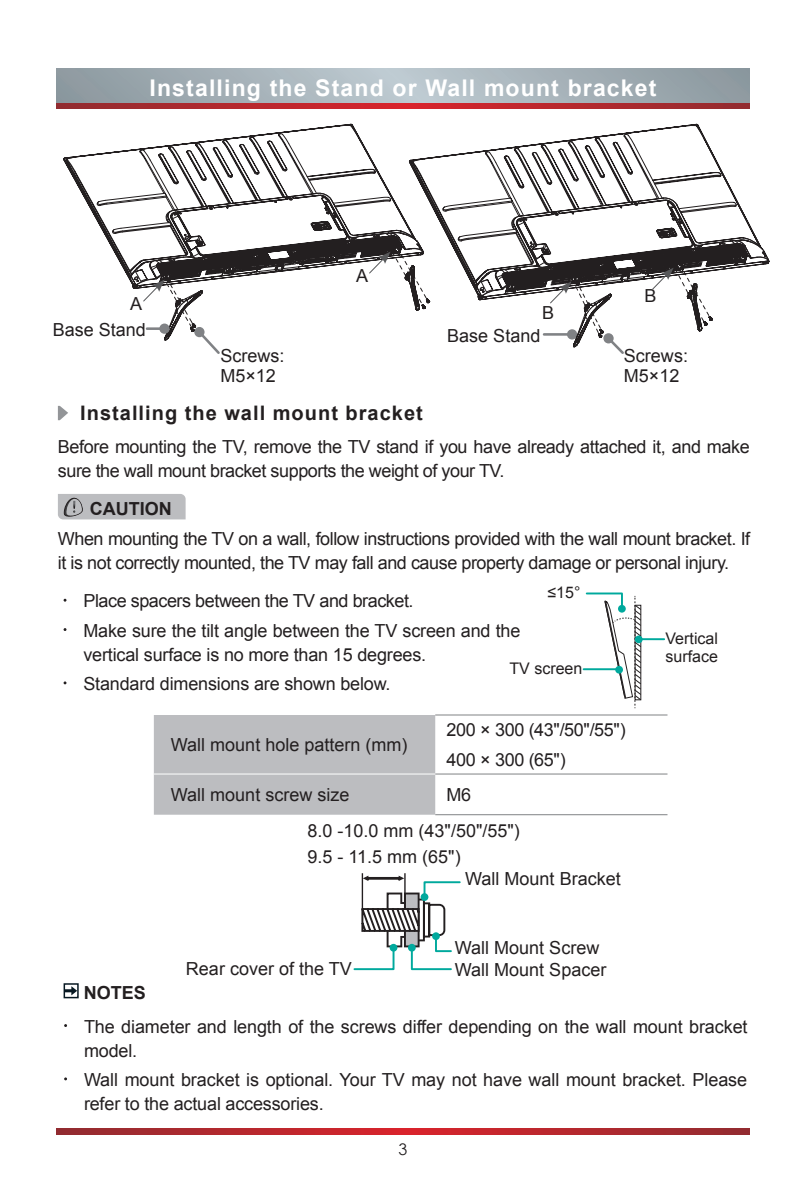
<style>
.page{position:relative;width:806px;height:1191px;background:#fff}
.page>*{position:absolute;margin:0;border:0;box-sizing:border-box;transform-origin:0 0}
.眉头标题{font:700 23px "Arial";letter-spacing:.05em;color:#fff}
.一级标题{font:700 20px "Arial";letter-spacing:.05em;color:#231f20}
.正文9号{font:18px/24px "Arial";letter-spacing:-.01em;color:#231f20}
.正文9-二次缩进{font:18px "Arial";letter-spacing:-.02em;color:#231f20}
.注意说明{font:700 18px "Arial";color:#231f20}
.正文9号-2{font:16px/18px "Arial";color:#231f20}
.t1{font:16px "Century Gothic";color:#231f20}
</style>
<div class="page">
<svg style="left:57px;top:1128px;width:691px;height:6px;background:#b4272e"></svg>
<svg style="left:57px;top:68px;width:691px;height:35px;background:#a4b0b7"></svg>
<svg style="left:57px;top:103px;width:691px;height:6px;background:#b4272e"></svg>
<div style="left:154px;top:715px;width:281px;height:99px;background:#bcbdc0"></div>
<hr style="left:435px;top:714px;width:232px;height:1px;background:#808285">
<hr style="left:435px;top:773px;width:232px;height:1px;background:#808285">
<hr style="left:435px;top:814px;width:232px;height:1px;background:#808285">
<hr style="left:154px;top:773px;width:281px;height:1px;background:#fff">
<hr style="left:361px;top:873px;width:2px;height:36px;background:#231f20">
<hr style="left:404px;top:873px;width:1px;height:36px;background:#231f20">
<svg style="left:353px;top:875px;width:108px;height:96px"></svg>
<div style="left:420px;top:893px;width:8px;height:8px;background:#00a99d;border-radius:50%"></div>
<svg style="left:58px;top:406px;width:10px;height:14px"></svg>
<div style="left:58px;top:494px;width:127px;height:25px;background:#bcbdc0"></div>
<div style="left:63px;top:983px;width:16px;height:15px;border:2px solid #071822"></div>
<svg style="left:65px;top:986px;width:12px;height:9px"></svg>
<svg style="left:582px;top:592px;width:83px;height:116px"></svg>
<div style="left:615px;top:666px;width:7px;height:7px;background:#00a99d;border-radius:50%"></div>
<div style="left:634px;top:635px;width:8px;height:8px;background:#00a99d;border-radius:50%"></div>
<svg style="left:63px;top:124px;width:705px;height:230px"></svg>
<p class="眉头标题" style="left:149px;top:73px;width:508px">Installing the Stand or Wall mount bracket</p>
<p class="正文9号" style="left:130px;top:292px;width:14px">A</p>
<p class="正文9号" style="left:53px;top:318px;width:95px">Base Stand</p>
<p class="正文9号" style="left:220px;top:344px;width:66px">Screws:</p>
<p class="正文9号" style="left:220px;top:364px;width:57px">M5×12</p>
<p class="正文9号" style="left:356px;top:264px;width:14px">A</p>
<p class="一级标题" style="left:80px;top:400px;width:344px">Installing the wall mount bracket</p>
<p class="正文9号" style="left:542px;top:301px;width:14px">B</p>
<p class="正文9号" style="left:447px;top:324px;width:95px">Base Stand</p>
<p class="正文9号" style="left:644px;top:284px;width:14px">B</p>
<p class="正文9号" style="left:623px;top:344px;width:66px">Screws:</p>
<p class="正文9号" style="left:623px;top:364px;width:57px">M5×12</p>
<p class="正文9号" style="left:58px;top:434px;width:693px">Before mounting the TV, remove the TV stand if you have already attached it, and make sure the wall mount bracket supports the weight of your TV.</p>
<p class="注意说明" style="left:90px;top:496px;width:83px">CAUTION</p>
<p class="正文9号" style="left:58px;top:526px;width:693px">When mounting the TV on a wall, follow instructions provided with the wall mount bracket. If it is not correctly mounted, the TV may fall and cause property damage or personal injury.</p>
<p class="正文9号-2" style="left:547px;top:584px;width:34px">≤15°</p>
<p class="正文9号" style="left:83px;top:589px;width:331px">Place spacers between the TV and bracket.</p>
<p class="正文9号" style="left:83px;top:618px;width:438px">Make sure the tilt angle between the TV screen and the vertical surface is no more than 15 degrees.</p>
<p class="正文9号" style="left:83px;top:672px;width:308px">Standard dimensions are shown below.</p>
<p class="正文9号-2" style="left:509px;top:659px;width:74px">TV screen</p>
<p class="正文9号" style="left:171px;top:733px;width:238px">Wall mount hole pattern (mm)</p>
<p class="正文9-二次缩进" style="left:446px;top:718px;width:180px">200 × 300 (43"/50"/55")</p>
<p class="正文9-二次缩进" style="left:446px;top:747px;width:120px">400 × 300 (65")</p>
<p class="正文9号" style="left:171px;top:782px;width:180px">Wall mount screw size</p>
<p class="正文9-二次缩进" style="left:446px;top:782px;width:26px">M6</p>
<p class="正文9号" style="left:307px;top:818px;width:214px">8.0 -10.0 mm (43"/50"/55")</p>
<p class="正文9号" style="left:307px;top:844px;width:155px">9.5 - 11.5 mm (65")</p>
<p class="正文9号" style="left:465px;top:867px;width:157px">Wall Mount Bracket</p>
<p class="正文9号" style="left:454px;top:935px;width:146px">Wall Mount Screw</p>
<p class="正文9号" style="left:186px;top:956px;width:167px">Rear cover of the TV</p>
<p class="正文9号" style="left:454px;top:957px;width:153px">Wall Mount Spacer</p>
<p class="正文9号-2" style="left:665px;top:630px;width:54px">Vertical surface</p>
<p class="注意说明" style="left:84px;top:980px;width:64px">NOTES</p>
<p class="正文9号" style="left:84px;top:1014px;width:664px">The diameter and length of the screws differ depending on the wall mount bracket model.</p>
<p class="正文9号" style="left:84px;top:1068px;width:664px">Wall mount bracket is optional. Your TV may not have wall mount bracket. Please refer to the actual accessories.</p>
<p class="t1" style="left:398px;top:1137px;width:10px">3</p>
</div>
